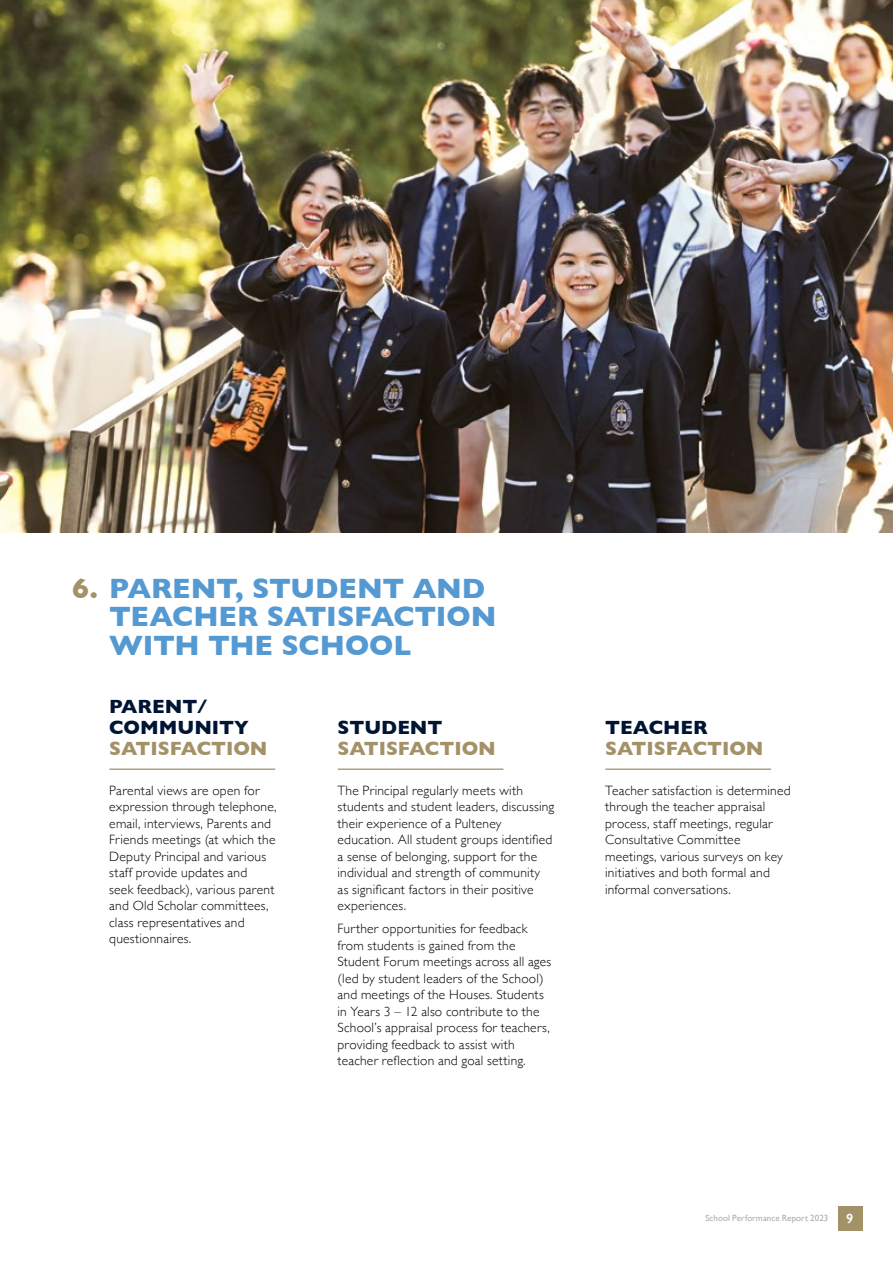
<style>
.page{position:relative;width:893px;height:1263px;background:#fff}
.page>*{position:absolute;margin:0;border:0;box-sizing:border-box;transform-origin:0 0}
.t1{font:700 28.5px/28.5px "Gill Sans";letter-spacing:-.005em;color:#5599d3}
.t2{font:700 19.5px "Gill Sans";color:#a39168}
.t3{font:700 19.5px/21px "Gill Sans";color:#001533}
.t4{font:300 13.5px/16.5px "Gill Sans";letter-spacing:.015em;color:#000}
.t5{font:600 13.5px "Gill Sans";color:#fff}
.t6{font:9px "Gill Sans";letter-spacing:.005em;color:#abadb0}
.s1{color:#a39168}
</style>
<div class="page">
<div style="left:838px;top:1206px;width:25px;height:25px;background:#a39168"></div>
<img style="left:0;top:0;width:893px;height:533px">
<hr style="left:110px;top:768px;width:165px;height:2px;background:#a39168">
<hr style="left:338px;top:768px;width:165px;height:2px;background:#a39168">
<hr style="left:606px;top:768px;width:165px;height:2px;background:#a39168">
<h1 class="t1" style="left:109px;top:573px;width:389px;text-indent:-37px"><span class="s1">6.</span> PARENT, STUDENT AND<br>TEACHER SATISFACTION<br>WITH THE SCHOOL</h1>
<h2 class="t3" style="left:109px;top:695px;width:141px">PARENT/<br>COMMUNITY</h2>
<h2 class="t2" style="left:109px;top:733px;width:160px">SATISFACTION</h2>
<p class="t4" style="left:109px;top:781px;width:169px">Parental views are open for expression through telephone, email, interviews, Parents and<br>Friends meetings (at which the<br>Deputy Principal and various staff provide updates and<br>seek feedback), various parent and Old Scholar committees, class representatives and questionnaires.</p>
<h2 class="t3" style="left:337px;top:716px;width:107px">STUDENT</h2>
<h2 class="t2" style="left:337px;top:733px;width:160px">SATISFACTION</h2>
<p class="t4" style="left:337px;top:781px;width:218px">The Principal regularly meets with students and student leaders, discussing their experience of a Pulteney education. All student groups identified a sense of belonging, support for the individual and strength of community as significant factors in their positive experiences.</p>
<p class="t4" style="left:337px;top:920px;width:215px">Further opportunities for feedback from students is gained from the Student Forum meetings across all ages (led by student leaders of the School) and meetings of the Houses. Students in Years 3 – 12 also contribute to the School’s appraisal process for teachers, providing feedback to assist with teacher reflection and goal setting.</p>
<h2 class="t3" style="left:605px;top:716px;width:104px">TEACHER</h2>
<h2 class="t2" style="left:605px;top:733px;width:160px">SATISFACTION</h2>
<p class="t4" style="left:605px;top:781px;width:187px">Teacher satisfaction is determined through the teacher appraisal process, staff meetings, regular<br>Consultative Committee meetings, various surveys on key initiatives and both formal and informal conversations.</p>
<p class="t6" style="left:705px;top:1213px;width:124px">School Performance Report 2023</p>
<p class="t5" style="left:846px;top:1210px;width:9px">9</p>
</div>
